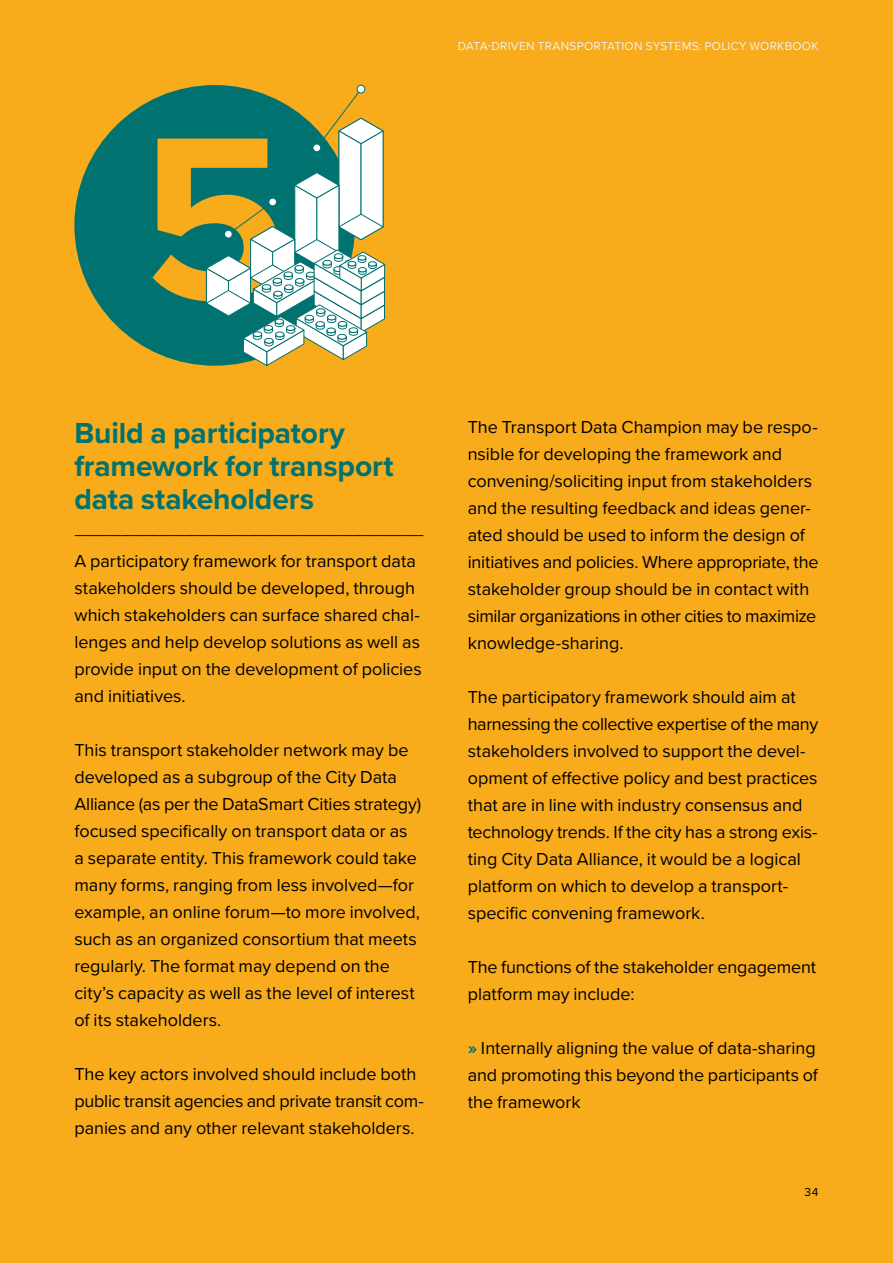
<style>
.page{position:relative;width:893px;height:1263px;background:#f8ab1b}
.page>*{position:absolute;margin:0;border:0;box-sizing:border-box;transform-origin:0 0}
.t1{font:700 30px/33px "Proxima Nova";letter-spacing:-.005em;color:#007270}
.t2{font:18px/27px "Proxima Nova";color:#000}
.t3{font:300 18px "Proxima Nova";color:#000}
.t4{font:12px "Proxima Nova";letter-spacing:.02em;color:#f3f0ec}
.t5{font:12px "Proxima Nova";color:#000}
.s1{font-weight:700;color:#007270}
</style>
<div class="page">
<div style="left:74px;top:85px;width:281px;height:281px;background:#007270;border-radius:50%"></div>
<div style="left:357px;top:85px;width:8px;height:8px;background:#fff;border-radius:50%"></div>
<div style="left:357px;top:85px;width:8px;height:8px;border:1px solid #007270;border-radius:50%"></div>
<svg style="left:152px;top:88px;width:234px;height:278px"></svg>
<p class="t4" style="left:458px;top:37px;width:362px">DATA-DRIVEN TRANSPORTATION SYSTEMS: POLICY WORKBOOK</p>
<h1 class="t1" style="left:74px;top:415px;width:321px">Build a participatory framework for transport data stakeholders</h1>
<p class="t3" style="left:74px;top:521px;width:351px">———————————————————————————</p>
<p class="t2" style="left:74px;top:547px;width:349px">A participatory framework for transport data stakeholders should be developed, through which stakeholders can surface shared chal&shy;lenges and help develop solutions as well as provide input on the development of policies and initiatives.</p>
<p class="t2" style="left:74px;top:736px;width:348px">This transport stakeholder network may be developed as a subgroup of the City Data Alliance (as per the DataSmart Cities strategy) focused specifically on transport data or as a separate entity. This framework could take many forms, ranging from less involved—for example, an online forum—to more involved, such as an organized consortium that meets regularly. The format may depend on the city’s capacity as well as the level of interest of its stakeholders.</p>
<p class="t2" style="left:74px;top:1060px;width:351px">The key actors involved should include both public transit agencies and private transit com&shy;panies and any other relevant stakeholders.</p>
<p class="t2" style="left:468px;top:413px;width:352px">The Transport Data Champion may be respo&shy;nsible for developing the framework and convening/soliciting input from stakeholders and the resulting feedback and ideas gener&shy;ated should be used to inform the design of initiatives and policies. Where appropriate, the stakeholder group should be in contact with similar organizations in other cities to maximize knowledge-sharing.</p>
<p class="t2" style="left:468px;top:683px;width:352px">The participatory framework should aim at harnessing the collective expertise of the many stakeholders involved to support the devel&shy;opment of effective policy and best practices that are in line with industry consensus and technology trends. If the city has a strong exis&shy;ting City Data Alliance, it would be a logical platform on which to develop a transport&shy;specific convening framework.</p>
<p class="t2" style="left:468px;top:953px;width:350px">The functions of the stakeholder engagement platform may include:</p>
<p class="t2" style="left:468px;top:1034px;width:352px"><span class="s1">»</span> Internally aligning the value of data-sharing and promoting this beyond the participants of the framework</p>
<p class="t5" style="left:805px;top:1183px;width:15px">34</p>
</div>
